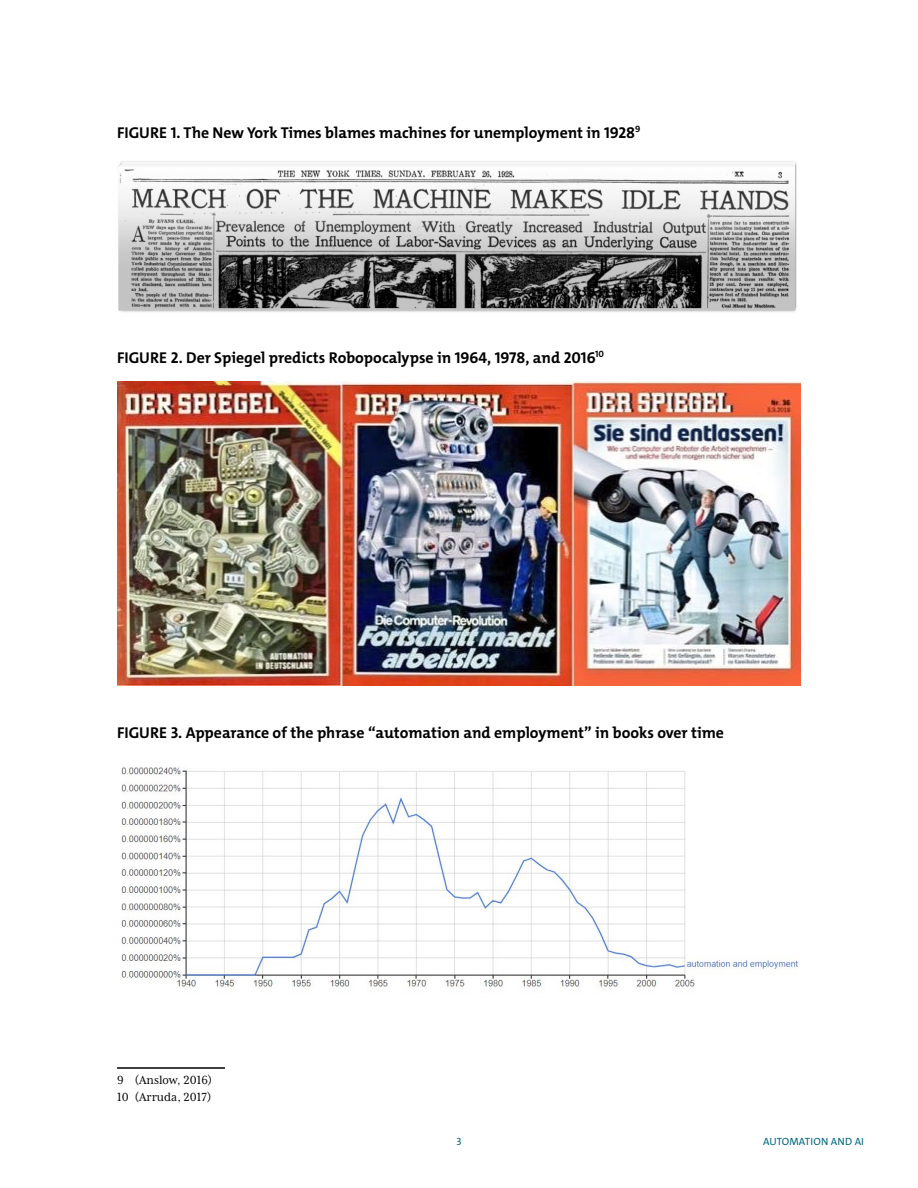
<style>
.page{position:relative;width:918px;height:1188px;background:#fff}
.page>*{position:absolute;margin:0;border:0;box-sizing:border-box;transform-origin:0 0}
.t1{font:700 15.75px "The Mix C4 s";color:#000}
.t2{font:13.5px/16.5px "Mrs Eaves XL Serif Nar OT";color:#000}
.t3{font:10.5px "The Mix C4 s";letter-spacing:.02em;color:#00667d}
</style>
<div class="page">
<hr style="left:117px;top:1067px;width:108px;height:2px;background:#000">
<img style="left:117px;top:381px;width:684px;height:304px">
<img style="left:121px;top:767px;width:678px;height:225px">
<img style="left:118px;top:161px;width:679px;height:151px">
<p class="t1" style="left:117px;top:122px;width:525px">FIGURE 1. The New York Times blames machines for unemployment in 1928<sup>9</sup></p>
<p class="t1" style="left:117px;top:347px;width:489px">FIGURE 2. Der Spiegel predicts Robopocalypse in 1964, 1978, and 2016<sup>10</sup></p>
<p class="t1" style="left:117px;top:722px;width:609px">FIGURE 3. Appearance of the phrase “automation and employment” in books over time</p>
<p class="t2" style="left:117px;top:1072px;width:97px">9 (Anslow, 2016)<br>10 (Arruda, 2017)</p>
<p class="t3" style="left:456px;top:1134px;width:7px">3</p>
<p class="t3" style="left:763px;top:1134px;width:103px">AUTOMATION AND AI</p>
</div>
